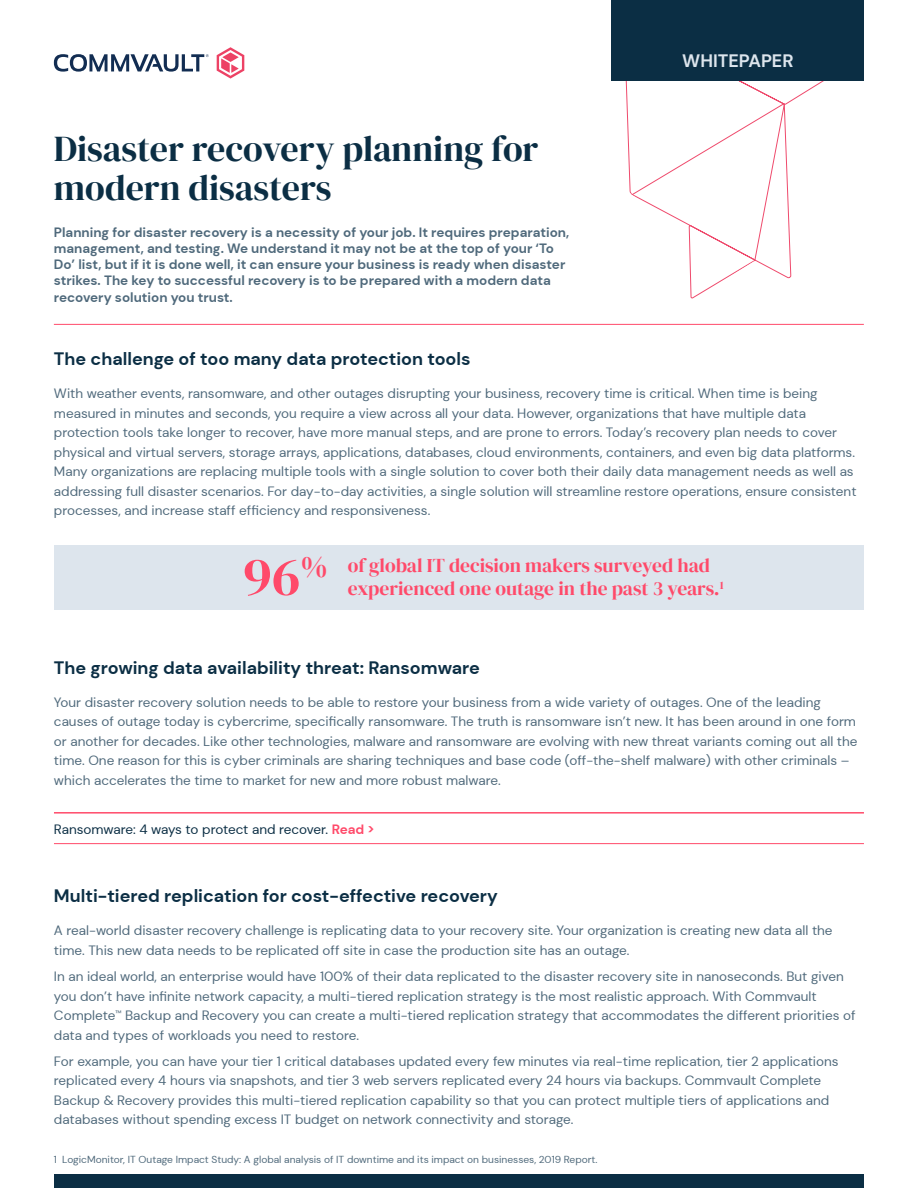
<style>
.page{position:relative;width:918px;height:1188px;background:#fff}
.page>*{position:absolute;margin:0;border:0;box-sizing:border-box;transform-origin:0 0}
.Callout___Stat_Numbe{font:54px "DM Serif Display";color:#ff4a6a}
.Document_Title{font:36px/39px "DM Serif Display";color:#0b2e44}
.Callout___Stat_Numbe-2{font:19.5px/23.4px "DM Serif Display";color:#ff4a6a}
.SubHead_1{font:700 18px "DM Sans";color:#0b2e44}
.t1{font:700 18px "DM Sans";color:#dde5ed}
.Body_Copy{font:13.5px/19.5px "DM Sans";color:#4f697b}
.Document_Subhead___I{font:700 13.5px/16.2px "DM Sans";color:#4f697b}
.Nurture_Title{font:13.5px "DM Sans";letter-spacing:-.015em;color:#0b2e44}
.Footnote{font:10.2px "DM Sans";color:#4f697b}
.s1{font-weight:700;color:#ff4a6a}
</style>
<div class="page">
<svg style="left:625px;top:81px;width:199px;height:218px"></svg>
<div style="left:54px;top:1174px;width:810px;height:14px;background:#0b2e44"></div>
<div style="left:612px;top:0;width:252px;height:81px;background:#0b2e44"></div>
<svg style="left:54px;top:54px;width:155px;height:18px"></svg>
<svg style="left:217px;top:47px;width:27px;height:32px"></svg>
<div style="left:54px;top:545px;width:810px;height:64px;background:#dde5ed"></div>
<hr style="left:54px;top:812px;width:810px;height:2px;background:#ff4a6a">
<hr style="left:54px;top:843px;width:810px;height:1px;background:#ff4a6a">
<hr style="left:54px;top:324px;width:810px;height:1px;background:#ff4a6a">
<p class="Document_Title" style="left:54px;top:130px;width:486px">Disaster recovery planning for modern disasters</p>
<p class="Document_Subhead___I" style="left:54px;top:224px;width:517px">Planning for disaster recovery is a necessity of your job. It requires preparation, management, and testing. We understand it may not be at the top of your ‘To Do’ list, but if it is done well, it can ensure your business is ready when disaster strikes. The key to successful recovery is to be prepared with a modern data recovery solution you trust.</p>
<h3 class="t1" style="left:682px;top:50px;width:113px">WHITEPAPER</h3>
<p class="SubHead_1" style="left:54px;top:348px;width:418px">The challenge of too many data protection tools</p>
<p class="Body_Copy" style="left:54px;top:384px;width:804px">With weather events, ransomware, and other outages disrupting your business, recovery time is critical. When time is being measured in minutes and seconds, you require a view across all your data. However, organizations that have multiple data protection tools take longer to recover, have more manual steps, and are prone to errors. Today’s recovery plan needs to cover physical and virtual servers, storage arrays, applications, databases, cloud environments, containers, and even big data platforms.<br>Many organizations are replacing multiple tools with a single solution to cover both their daily data management needs as well as addressing full disaster scenarios. For day-to-day activities, a single solution will streamline restore operations, ensure consistent processes, and increase staff efficiency and responsiveness.</p>
<p class="Callout___Stat_Numbe" style="left:243px;top:545px;width:86px">96<sup>%</sup></p>
<p class="Callout___Stat_Numbe-2" style="left:348px;top:554px;width:378px">of global IT decision makers surveyed had experienced one outage in the past 3 years.<sup>1</sup></p>
<p class="SubHead_1" style="left:54px;top:656px;width:427px">The growing data availability threat: Ransomware</p>
<p class="Body_Copy" style="left:54px;top:692px;width:805px">Your disaster recovery solution needs to be able to restore your business from a wide variety of outages. One of the leading causes of outage today is cybercrime, specifically ransomware. The truth is ransomware isn’t new. It has been around in one form or another for decades. Like other technologies, malware and ransomware are evolving with new threat variants coming out all the time. One reason for this is cyber criminals are sharing techniques and base code (off-the-shelf malware) with other criminals – which accelerates the time to market for new and more robust malware.</p>
<p class="Nurture_Title" style="left:54px;top:821px;width:322px">Ransomware: 4 ways to protect and recover. <span class="s1">Read &gt;</span></p>
<p class="SubHead_1" style="left:54px;top:885px;width:445px">Multi-tiered replication for cost-effective recovery</p>
<p class="Body_Copy" style="left:54px;top:921px;width:780px">A real-world disaster recovery challenge is replicating data to your recovery site. Your organization is creating new data all the time. This new data needs to be replicated off site in case the production site has an outage.</p>
<p class="Body_Copy" style="left:54px;top:967px;width:803px">In an ideal world, an enterprise would have 100% of their data replicated to the disaster recovery site in nanoseconds. But given you don’t have infinite network capacity, a multi-tiered replication strategy is the most realistic approach. With Commvault Complete<sup>™</sup> Backup and Recovery you can create a multi-tiered replication strategy that accommodates the different priorities of data and types of workloads you need to restore.</p>
<p class="Body_Copy" style="left:54px;top:1051px;width:786px">For example, you can have your tier 1 critical databases updated every few minutes via real-time replication, tier 2 applications replicated every 4 hours via snapshots, and tier 3 web servers replicated every 24 hours via backups. Commvault Complete Backup &amp; Recovery provides this multi-tiered replication capability so that you can protect multiple tiers of applications and databases without spending excess IT budget on network connectivity and storage.</p>
<p class="Footnote" style="left:54px;top:1154px;width:545px">1 LogicMonitor, IT Outage Impact Study: A global analysis of IT downtime and its impact on businesses, 2019 Report.</p>
</div>
